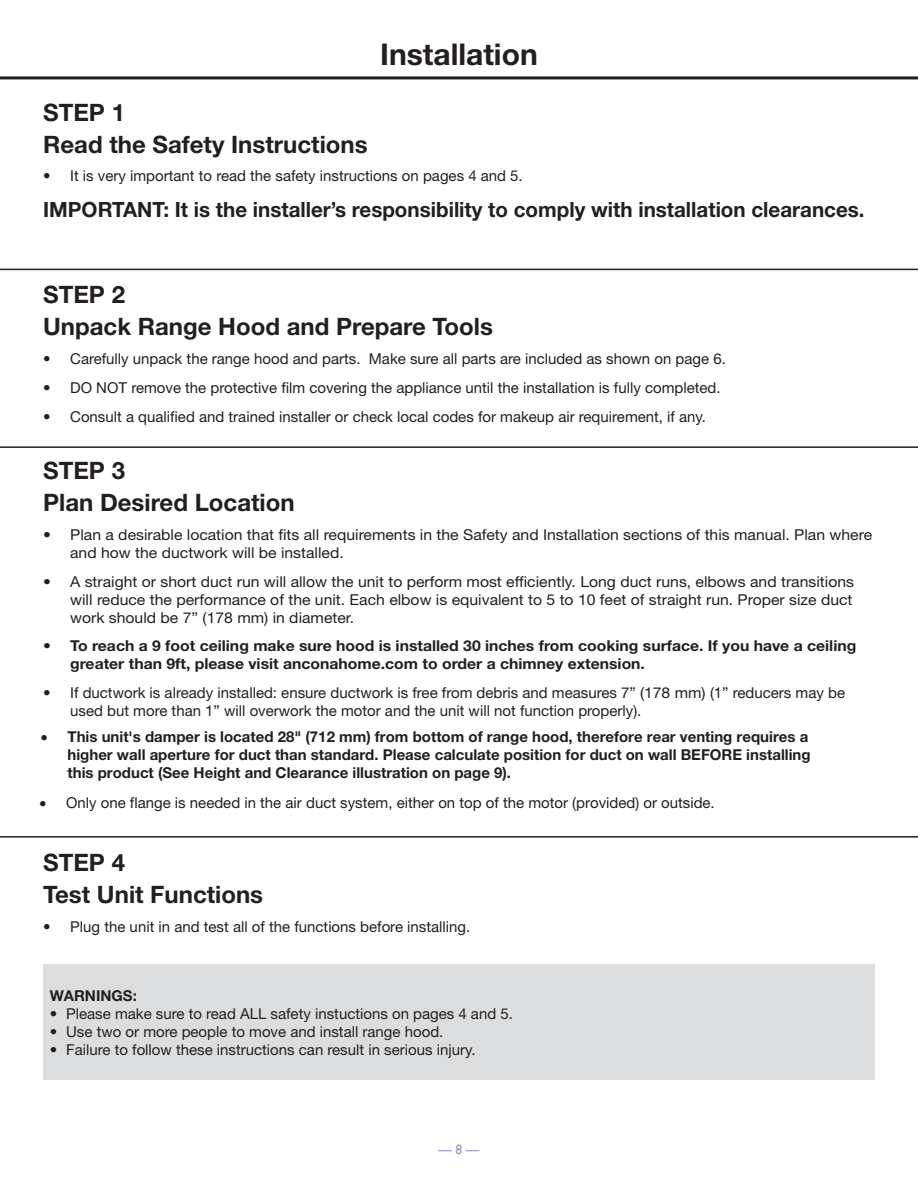
<style>
.page{position:relative;width:918px;height:1188px;background:#fff}
.page>*{position:absolute;margin:0;border:0;box-sizing:border-box;transform-origin:0 0}
.t1{font:700 30px "Helvetica Neue LT Std";color:#231f20}
.t2{font:700 24px "Helvetica Neue LT Std";color:#231f20}
.t3{font:700 21px "Helvetica Neue LT Std";color:#231f20}
.B__body_copy{font:15px/18px "Helvetica Neue LT Std";color:#231f20}
.B__body_copy-2{font:15px/18px "Helvetica Neue LT Std";color:#231f20;scale:1.05 1}
.B__body_copy-3{font:700 15px/18px "Helvetica Neue LT Std";color:#231f20}
.B__body_copy-4{font:700 15px/18px "Helvetica Neue LT Std";color:#231f20;scale:1.05 1}
.t4{font:13.5px "Gill Sans";color:#8e95c3}
.s1{font-weight:400}
</style>
<div class="page">
<hr style="left:0;top:76px;width:918px;height:3px;background:#231f20">
<hr style="left:0;top:269px;width:918px;height:1px;background:#231f20">
<hr style="left:0;top:446px;width:918px;height:2px;background:#231f20">
<hr style="left:0;top:836px;width:918px;height:2px;background:#231f20">
<div style="left:43px;top:965px;width:832px;height:115px;background:#dcdddf"></div>
<p class="t1" style="left:380px;top:35px;width:159px">Installation</p>
<p class="t2" style="left:43px;top:97px;width:83px">STEP 1</p>
<p class="t2" style="left:43px;top:129px;width:326px">Read the Safety Instructions</p>
<p class="B__body_copy" style="left:43px;top:167px;width:481px">• It is very important to read the safety instructions on pages 4 and 5.</p>
<p class="t3" style="left:43px;top:197px;width:823px">IMPORTANT: It is the installer’s responsibility to comply with installation clearances.</p>
<p class="t2" style="left:43px;top:280px;width:83px">STEP 2</p>
<p class="t2" style="left:43px;top:312px;width:451px">Unpack Range Hood and Prepare Tools</p>
<p class="B__body_copy" style="left:43px;top:349px;width:684px">• Carefully unpack the range hood and parts. Make sure all parts are included as shown on page 6.</p>
<p class="B__body_copy" style="left:43px;top:378px;width:679px">• DO NOT remove the protective film covering the appliance until the installation is fully completed.</p>
<p class="B__body_copy" style="left:43px;top:407px;width:664px">• Consult a qualified and trained installer or check local codes for makeup air requirement, if any.</p>
<p class="t2" style="left:43px;top:456px;width:83px">STEP 3</p>
<p class="t2" style="left:43px;top:488px;width:253px">Plan Desired Location</p>
<p class="B__body_copy-2" style="left:70px;top:525px;width:765px;text-indent:-27px">• Plan a desirable location that fits all requirements in the Safety and Installation sections of this manual. Plan where and how the ductwork will be installed.</p>
<p class="B__body_copy-2" style="left:70px;top:572px;width:748px;text-align:justify;text-indent:-27px">• A straight or short duct run will allow the unit to perform most efficiently. Long duct runs, elbows and transitions will reduce the performance of the unit. Each elbow is equivalent to 5 to 10 feet of straight run. Proper size duct work should be 7” (178 mm) in diameter.</p>
<p class="B__body_copy-4" style="left:70px;top:637px;width:750px;text-indent:-27px">• To reach a 9 foot ceiling make sure hood is installed 30 inches from cooking surface. If you have a ceiling greater than 9ft, please visit anconahome.com to order a chimney extension.</p>
<p class="B__body_copy" style="left:70px;top:684px;width:776px;text-indent:-27px">• If ductwork is already installed: ensure ductwork is free from debris and measures 7” (178 mm) (1” reducers may be used but more than 1” will overwork the motor and the unit will not function properly).</p>
<p class="B__body_copy-3" style="left:68px;top:727px;width:745px;text-indent:-27px"><span class="s1">•</span> This unit's damper is located 28" (712 mm) from bottom of range hood, therefore rear venting requires a higher wall aperture for duct than standard. Please calculate position for duct on wall BEFORE installing this product (See Height and Clearance illustration on page 9).</p>
<p class="B__body_copy" style="left:39px;top:793px;width:677px">• Only one flange is needed in the air duct system, either on top of the motor (provided) or outside.</p>
<p class="t2" style="left:43px;top:848px;width:83px">STEP 4</p>
<p class="t2" style="left:43px;top:880px;width:222px">Test Unit Functions</p>
<p class="B__body_copy" style="left:43px;top:917px;width:429px">• Plug the unit in and test all of the functions before installing.</p>
<p class="B__body_copy-3" style="left:50px;top:986px;width:88px">WARNINGS:</p>
<p class="B__body_copy" style="left:50px;top:1004px;width:465px">• Please make sure to read ALL safety instuctions on pages 4 and 5.</p>
<p class="B__body_copy" style="left:50px;top:1022px;width:395px">• Use two or more people to move and install range hood.</p>
<p class="B__body_copy" style="left:50px;top:1040px;width:427px">• Failure to follow these instructions can result in serious injury.</p>
<p class="t4" style="left:438px;top:1142px;width:43px">— 8 —</p>
</div>
